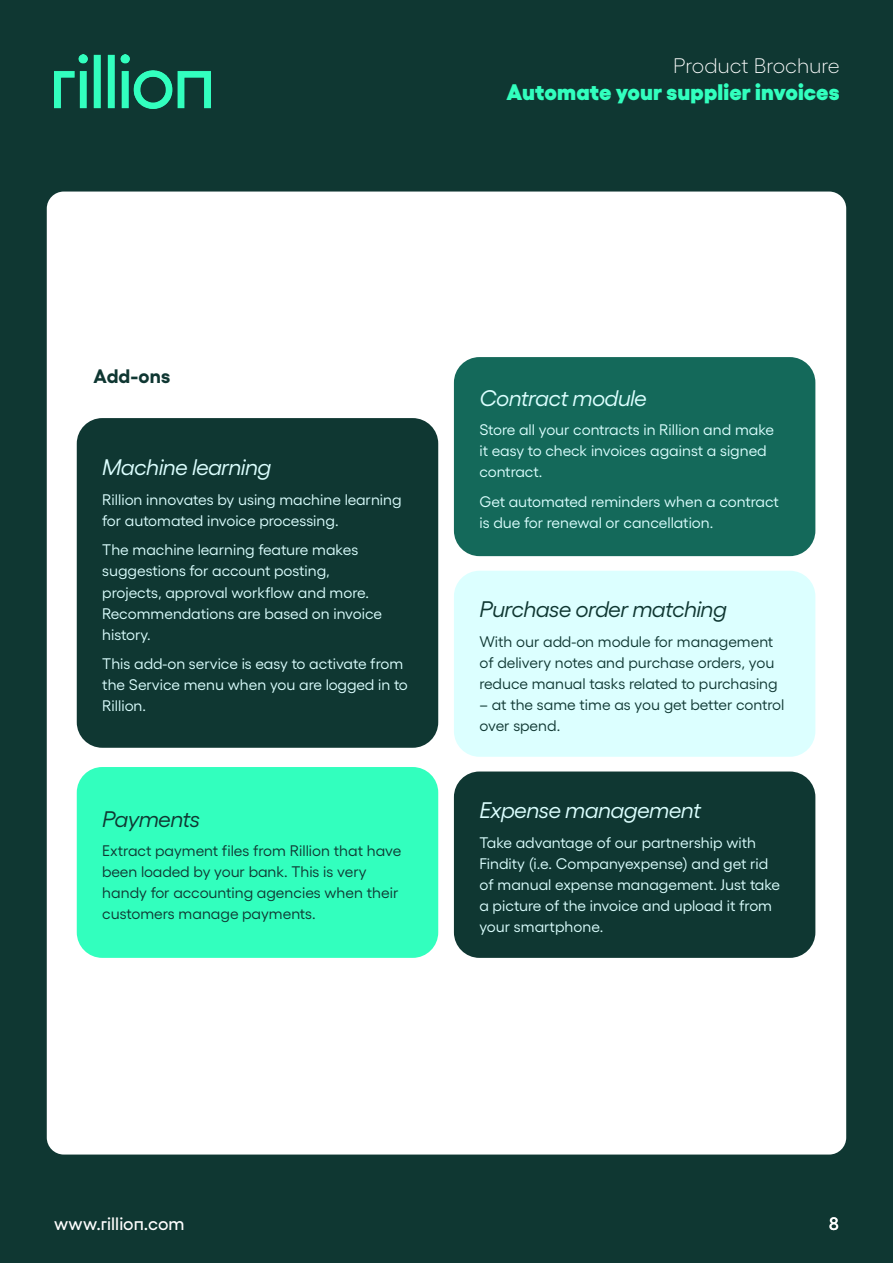
<style>
.page{position:relative;width:893px;height:1263px;background:#fff}
.page>*{position:absolute;margin:0;border:0;box-sizing:border-box;transform-origin:0 0}
.H4__Infobox{font:italic 22.5px "Gellix";letter-spacing:-.03em;color:#dcffff}
.H4__Infobox-2{font:italic 22.5px "Gellix";letter-spacing:-.03em;color:#0f3732}
.t1{font:900 22.5px "Gellix";letter-spacing:.005em;color:#32ffbe}
.t2{font:300 21px "Gellix";letter-spacing:-.005em;color:#fff}
.Body_Whitepaper_Blac{font:700 19.5px "Gellix";letter-spacing:.005em;color:#0f3732}
.t3{font:500 18px "Gellix";color:#fff}
.Body_Whitepaper_Ligh{font:15.3px/21px "Gellix";color:#dcffff}
.Body_Whitepaper_Dark{font:15.3px/21px "Gellix";color:#0f3732}
</style>
<div class="page">
<div style="left:0;top:162px;width:893px;height:1022px;background:#0f3732"></div>
<div style="left:47px;top:192px;width:799px;height:962px;background:#fff;border-radius:17px"></div>
<div style="left:77px;top:418px;width:361px;height:330px;background:#0f3732;border-radius:26px"></div>
<div style="left:454px;top:357px;width:361px;height:199px;background:#14695a;border-radius:26px"></div>
<div style="left:454px;top:571px;width:361px;height:186px;background:#dcffff;border-radius:26px"></div>
<div style="left:77px;top:767px;width:361px;height:191px;background:#32ffbe;border-radius:26px"></div>
<div style="left:454px;top:771px;width:361px;height:187px;background:#0f3732;border-radius:26px"></div>
<div style="left:0;top:1184px;width:893px;height:79px;background:#0f3732"></div>
<div style="left:0;top:0;width:893px;height:162px;background:#0f3732"></div>
<p class="t2" style="left:673px;top:50px;width:168px">Product Brochure</p>
<p class="t1" style="left:506px;top:74px;width:335px">Automate your supplier invoices</p>
<h2 class="t2" style="left:720px;top:50px;width:121px">White Paper</h2>
<p class="Body_Whitepaper_Blac" style="left:94px;top:360px;width:78px">Add-ons</p>
<p class="H4__Infobox" style="left:102px;top:450px;width:171px">Machine learning</p>
<p class="Body_Whitepaper_Ligh" style="left:102px;top:488px;width:301px">Rillion innovates by using machine learning for automated invoice processing.</p>
<p class="Body_Whitepaper_Ligh" style="left:102px;top:538px;width:281px">The machine learning feature makes suggestions for account posting, projects, approval workflow and more.<br>Recommendations are based on invoice history.</p>
<p class="Body_Whitepaper_Ligh" style="left:102px;top:652px;width:307px">This add-on service is easy to activate from the Service menu when you are logged in to<br>Rillion.</p>
<p class="H4__Infobox-2" style="left:102px;top:801px;width:99px">Payments</p>
<p class="Body_Whitepaper_Dark" style="left:102px;top:839px;width:301px">Extract payment files from Rillion that have been loaded by your bank. This is very handy for accounting agencies when their customers manage payments.</p>
<p class="H4__Infobox" style="left:479px;top:381px;width:169px">Contract module</p>
<p class="Body_Whitepaper_Ligh" style="left:479px;top:418px;width:296px">Store all your contracts in Rillion and make it easy to check invoices against a signed contract.</p>
<p class="Body_Whitepaper_Ligh" style="left:479px;top:489px;width:301px">Get automated reminders when a contract is due for renewal or cancellation.</p>
<p class="H4__Infobox-2" style="left:479px;top:592px;width:249px">Purchase order matching</p>
<p class="Body_Whitepaper_Dark" style="left:479px;top:629px;width:300px">With our add-on module for management of delivery notes and purchase orders, you reduce manual tasks related to purchasing</p>
<p class="Body_Whitepaper_Dark" style="left:479px;top:692px;width:306px">– at the same time as you get better control over spend.</p>
<p class="H4__Infobox" style="left:479px;top:793px;width:223px">Expense management</p>
<p class="Body_Whitepaper_Ligh" style="left:479px;top:830px;width:302px">Take advantage of our partnership with Findity (i.e. Companyexpense) and get rid of manual expense management. Just take a picture of the invoice and upload it from your smartphone.</p>
<p class="t3" style="left:54px;top:1209px;width:132px">www.rillion.com</p>
<p class="t3" style="left:829px;top:1209px;width:11px">8</p>
</div>
